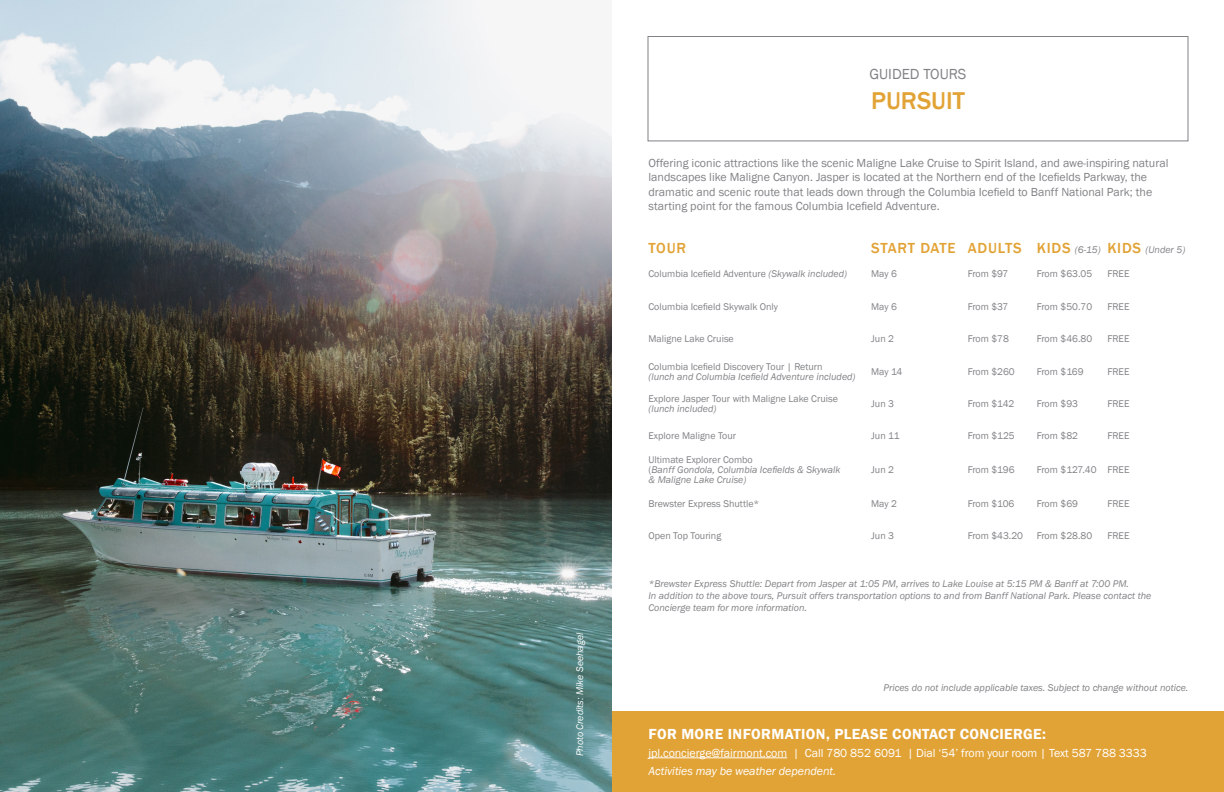
<style>
.page{position:relative;width:1224px;height:792px;background:#fff}
.page>*{position:absolute;margin:0;border:0;box-sizing:border-box;transform-origin:0 0}
.t1{font:500 25px "Franklin Gothic";color:#e2a336}
.t2{font:600 15px "Franklin Gothic";letter-spacing:.025em;color:#fff}
.t3{font:500 15px "Franklin Gothic";letter-spacing:.05em;color:#e2a336}
.t4{font:15px "Franklin Gothic";color:#808285}
.t5{font:12px/14.4px "Franklin Gothic";color:#808285}
.t6{font:12px "Franklin Gothic";letter-spacing:-.005em;color:#fff}
.t7{font:italic 12px "Franklin Gothic";letter-spacing:-.005em;color:#fff}
.t8{font:10px "Franklin Gothic";color:#808285}
.t9{font:italic 10px/10px "Franklin Gothic";color:#808285}
.t10{font:italic 10px "Franklin Gothic";color:#fff}
.s1{font-weight:400;font-style:italic;font-size:10px;color:#808285}
.s2{font-style:italic}
.s3{font-style:normal}
</style>
<div class="page">
<div style="left:612px;top:711px;width:612px;height:81px;background:#e2a336"></div>
<hr style="left:648px;top:758px;width:139px;height:1px;background:#fff">
<div style="left:648px;top:36px;width:540px;height:105px;border:1px solid #808285"></div>
<img style="left:0;top:0;width:612px;height:792px">
<p class="t10" style="left:573px;top:756px;width:125px;rotate:-90deg">Photo Credits: Mike Seehagel</p>
<h2 class="t4" style="left:869px;top:65px;width:99px">GUIDED TOURS</h2>
<h1 class="t1" style="left:871px;top:85px;width:95px">PURSUIT</h1>
<p class="t5" style="left:648px;top:156px;width:521px">Offering iconic attractions like the scenic Maligne Lake Cruise to Spirit Island, and awe-inspiring natural landscapes like Maligne Canyon. Jasper is located at the Northern end of the Icefields Parkway, the dramatic and scenic route that leads down through the Columbia Icefield to Banff National Park; the starting point for the famous Columbia Icefield Adventure.</p>
<h2 class="t3" style="left:649px;top:239px;width:39px">TOUR</h2>
<h2 class="t3" style="left:871px;top:239px;width:316px">START DATE ADULTS KIDS <span class="s1">(6-15)</span> KIDS <span class="s1">(Under 5)</span></h2>
<p class="t8" style="left:648px;top:268px;width:200px">Columbia Icefield Adventure <span class="s2">(Skywalk included)</span></p>
<p class="t8" style="left:871px;top:268px;width:27px">May 6</p>
<p class="t8" style="left:968px;top:268px;width:42px">From $97</p>
<p class="t8" style="left:1037px;top:268px;width:57px">From $63.05</p>
<p class="t8" style="left:1107px;top:268px;width:24px">FREE</p>
<p class="t8" style="left:648px;top:300px;width:131px">Columbia Icefield Skywalk Only</p>
<p class="t8" style="left:871px;top:300px;width:27px">May 6</p>
<p class="t8" style="left:968px;top:300px;width:42px">From $37</p>
<p class="t8" style="left:1037px;top:300px;width:57px">From $50.70</p>
<p class="t8" style="left:1107px;top:300px;width:24px">FREE</p>
<p class="t8" style="left:648px;top:333px;width:87px">Maligne Lake Cruise</p>
<p class="t8" style="left:871px;top:333px;width:24px">Jun 2</p>
<p class="t8" style="left:968px;top:333px;width:43px">From $78</p>
<p class="t8" style="left:1037px;top:333px;width:57px">From $46.80</p>
<p class="t8" style="left:1107px;top:333px;width:24px">FREE</p>
<p class="t8" style="left:648px;top:360px;width:176px">Columbia Icefield Discovery Tour | Return</p>
<p class="t9" style="left:648px;top:372px;width:209px">(lunch and Columbia Icefield Adventure included)</p>
<p class="t8" style="left:871px;top:365px;width:33px">May 14</p>
<p class="t8" style="left:968px;top:365px;width:49px">From $260</p>
<p class="t8" style="left:1037px;top:365px;width:48px">From $169</p>
<p class="t8" style="left:1107px;top:365px;width:24px">FREE</p>
<p class="t8" style="left:648px;top:393px;width:191px">Explore Jasper Tour with Maligne Lake Cruise</p>
<p class="t9" style="left:648px;top:404px;width:69px">(lunch included)</p>
<p class="t8" style="left:871px;top:398px;width:24px">Jun 3</p>
<p class="t8" style="left:968px;top:398px;width:48px">From $142</p>
<p class="t8" style="left:1037px;top:398px;width:43px">From $93</p>
<p class="t8" style="left:1107px;top:398px;width:24px">FREE</p>
<p class="t8" style="left:648px;top:430px;width:89px">Explore Maligne Tour</p>
<p class="t8" style="left:871px;top:430px;width:30px">Jun 11</p>
<p class="t8" style="left:968px;top:430px;width:49px">From $125</p>
<p class="t8" style="left:1037px;top:430px;width:43px">From $82</p>
<p class="t8" style="left:1107px;top:430px;width:24px">FREE</p>
<p class="t9" style="left:648px;top:455px;width:193px"><span class="s3">Ultimate Explorer Combo<br>(</span>Banff Gondola, Columbia Icefields &amp; Skywalk &amp; Maligne Lake Cruise)</p>
<p class="t8" style="left:871px;top:464px;width:24px">Jun 2</p>
<p class="t8" style="left:968px;top:464px;width:49px">From $196</p>
<p class="t8" style="left:1037px;top:464px;width:94px">From $127.40 FREE</p>
<p class="t8" style="left:648px;top:497px;width:112px">Brewster Express Shuttle*</p>
<p class="t8" style="left:871px;top:497px;width:27px">May 2</p>
<p class="t8" style="left:968px;top:497px;width:48px">From $106</p>
<p class="t8" style="left:1037px;top:497px;width:43px">From $69</p>
<p class="t8" style="left:1107px;top:497px;width:24px">FREE</p>
<p class="t8" style="left:648px;top:530px;width:74px">Open Top Touring</p>
<p class="t8" style="left:871px;top:530px;width:24px">Jun 3</p>
<p class="t8" style="left:968px;top:530px;width:57px">From $43.20</p>
<p class="t8" style="left:1037px;top:530px;width:57px">From $28.80</p>
<p class="t8" style="left:1107px;top:530px;width:24px">FREE</p>
<p class="t9" style="left:648px;top:578px;width:504px;line-height:12px">*Brewster Express Shuttle: Depart from Jasper at 1:05 PM, arrives to Lake Louise at 5:15 PM &amp; Banff at 7:00 PM.<br>In addition to the above tours, Pursuit offers transportation options to and from Banff National Park. Please contact the<br>Concierge team for more information.</p>
<p class="t9" style="left:883px;top:683px;width:307px">Prices do not include applicable taxes. Subject to change without notice.</p>
<h2 class="t2" style="left:648px;top:725px;width:399px">FOR MORE INFORMATION, PLEASE CONTACT CONCIERGE:</h2>
<p class="t6" style="left:648px;top:745px;width:500px">jpl.concierge@fairmont.com | Call 780 852 6091 | Dial ‘54’ from your room | Text 587 788 3333</p>
<p class="t7" style="left:648px;top:763px;width:189px">Activities may be weather dependent.</p>
</div>
